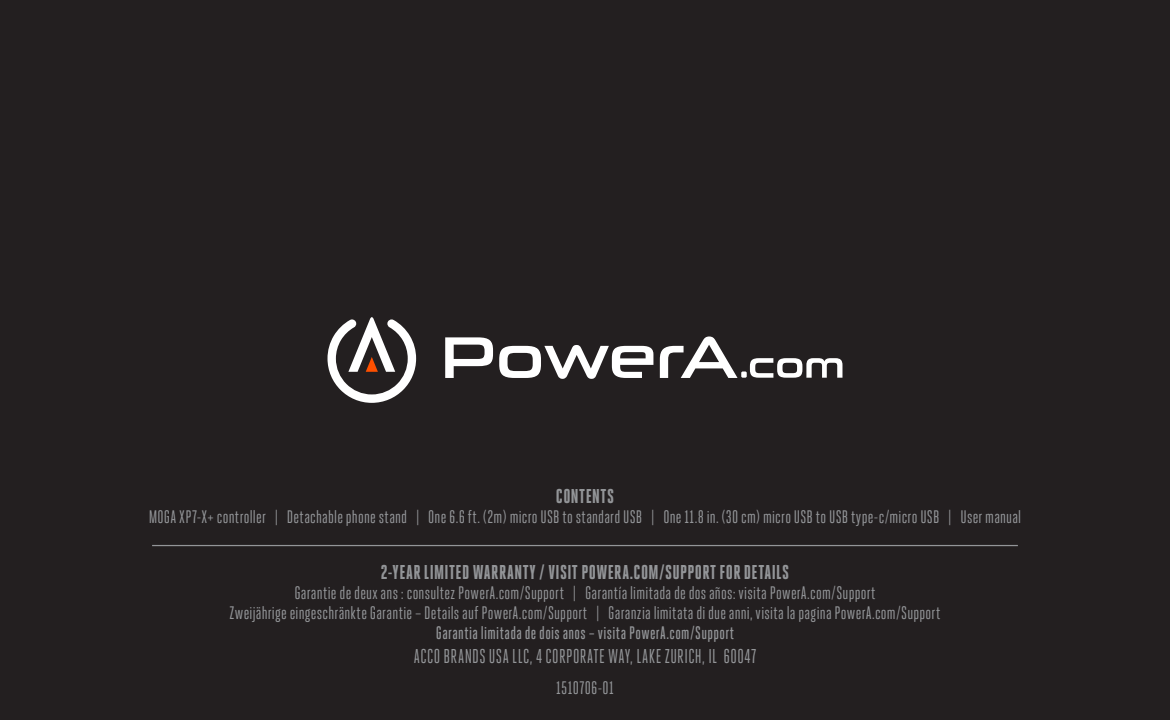
<style>
.page{position:relative;width:1170px;height:720px;background:#231f20}
.page>*{position:absolute;margin:0;border:0;box-sizing:border-box;transform-origin:0 0}
._04_Subhead{font:800 20px "Heroic Condensed";letter-spacing:.025em;color:#939598}
.t1{font:20px "Heroic Condensed";letter-spacing:.025em;color:#939598;scale:.95 1}
._01_Body_Text{font:18px "Heroic Condensed";letter-spacing:.01em;color:#939598}
._01_Body_Text-2{font:500 18px "Heroic Condensed";letter-spacing:.02em;color:#939598;scale:.95 1}
</style>
<div class="page">
<svg style="left:328px;top:317px;width:88px;height:86px"></svg>
<svg style="left:660px;top:336px;width:78px;height:42px"></svg>
<svg style="left:445px;top:337px;width:48px;height:41px"></svg>
<svg style="left:499px;top:345px;width:154px;height:34px"></svg>
<div style="left:741px;top:371px;width:6px;height:7px;background:#fff;border-radius:2px"></div>
<svg style="left:750px;top:358px;width:92px;height:20px"></svg>
<hr style="left:152px;top:545px;width:866px;height:1px;background:#939598">
<p class="_04_Subhead" style="left:556px;top:485px;width:60px">CONTENTS</p>
<p class="_01_Body_Text" style="left:149px;top:507px;width:874px">MOGA XP7-X+ controller | Detachable phone stand | One 6.6 ft. (2m) micro USB to standard USB | One 11.8 in. (30 cm) micro USB to USB type-c/micro USB | User manual</p>
<p class="_04_Subhead" style="left:381px;top:561px;width:410px">2-YEAR LIMITED WARRANTY / VISIT POWERA.COM/SUPPORT FOR DETAILS</p>
<p class="_01_Body_Text" style="left:294px;top:583px;width:583px">Garantie de deux ans : consultez PowerA.com/Support | Garantía limitada de dos años: visita PowerA.com/Support</p>
<p class="_01_Body_Text" style="left:230px;top:603px;width:712px">Zweijährige eingeschränkte Garantie – Details auf PowerA.com/Support | Garanzia limitata di due anni, visita la pagina PowerA.com/Support</p>
<p class="_01_Body_Text-2" style="left:436px;top:623px;width:315px">Garantia limitada de dois anos – visita PowerA.com/Support</p>
<p class="t1" style="left:414px;top:646px;width:362px">ACCO BRANDS USA LLC, 4 CORPORATE WAY, LAKE ZURICH, IL 60047</p>
<p class="_01_Body_Text" style="left:556px;top:678px;width:59px">1510706-01</p>
</div>
